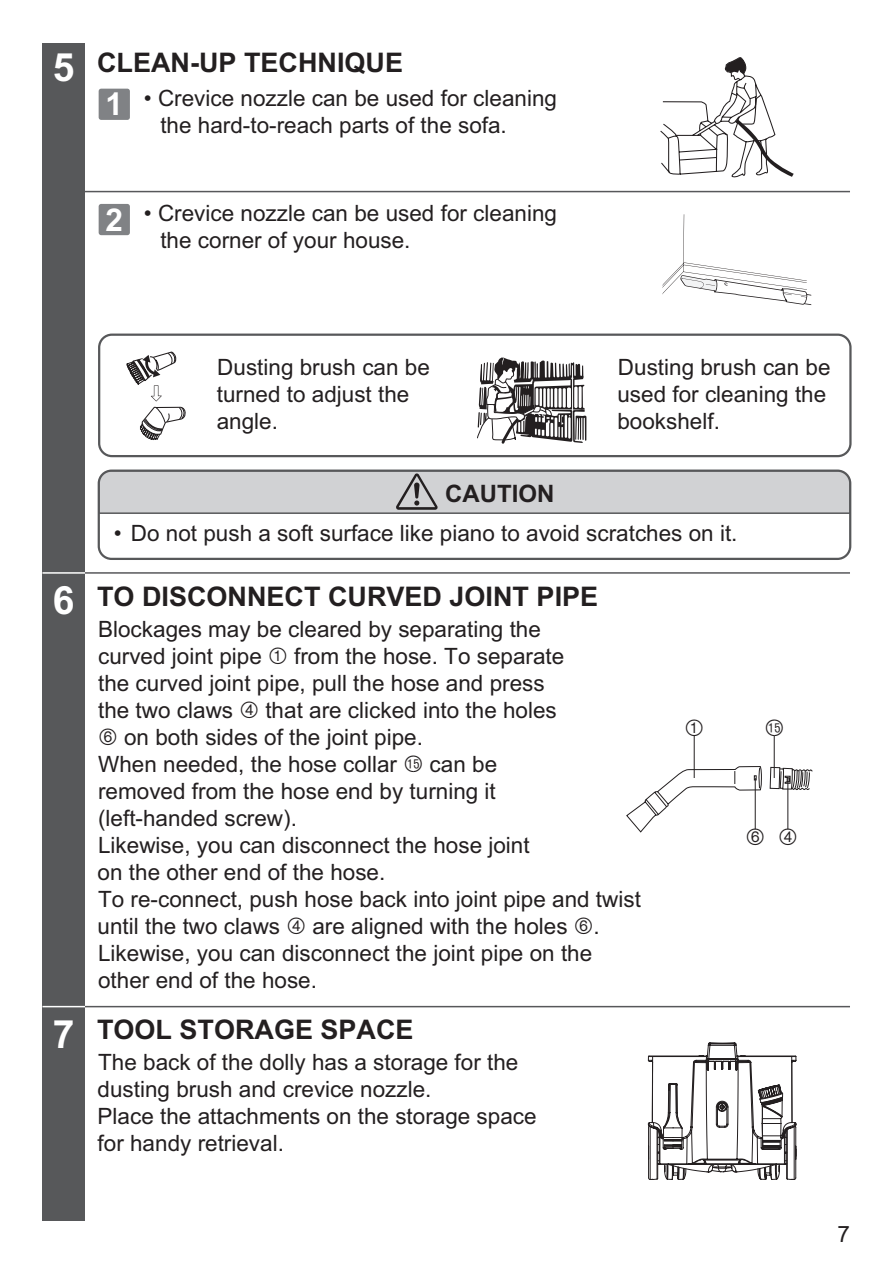
<style>
.page{position:relative;width:893px;height:1263px;background:#fff}
.page>*{position:absolute;margin:0;border:0;box-sizing:border-box;transform-origin:0 0}
.t1{font:700 31.5px "Arial";color:#fff}
.t2{font:700 27px "Arial";color:#231f20}
.t3{font:700 24px "Arial";color:#231f20}
.t4{font:22.5px/27px "Arial";color:#231f20}
.t5{font:22.5px "Circle Frame";color:#231f20}
.s1{font-size:39px;color:#fff}
.s2{font-family:"Circle Frame"}
</style>
<div class="page">
<div style="left:42px;top:43px;width:43px;height:1177px;background:#57585a"></div>
<hr style="left:42px;top:191px;width:808px;height:1px;background:#57585a">
<hr style="left:42px;top:572px;width:808px;height:2px;background:#57585a">
<hr style="left:42px;top:572px;width:43px;height:2px;background:#fff">
<hr style="left:42px;top:1006px;width:808px;height:1px;background:#57585a">
<hr style="left:42px;top:1006px;width:43px;height:1px;background:#fff">
<div style="left:98px;top:334px;width:753px;height:123px;border:2px solid #57585a;border-radius:13px"></div>
<svg style="left:477px;top:357px;width:109px;height:101px"></svg>
<svg style="left:126px;top:351px;width:60px;height:90px"></svg>
<svg style="left:662px;top:214px;width:149px;height:91px"></svg>
<svg style="left:660px;top:57px;width:134px;height:121px"></svg>
<hr style="left:694px;top:736px;width:1px;height:42px;background:#231f20">
<hr style="left:774px;top:736px;width:1px;height:42px;background:#231f20">
<svg style="left:626px;top:766px;width:187px;height:67px"></svg>
<svg style="left:648px;top:1042px;width:148px;height:138px"></svg>
<div style="left:99px;top:471px;width:751px;height:42px;background:#d1d2d4"></div>
<div style="left:99px;top:471px;width:751px;height:43px;border:2px solid #57585a"></div>
<div style="left:98px;top:470px;width:753px;height:90px;border:2px solid #57585a;border-radius:13px"></div>
<svg style="left:395px;top:473px;width:43px;height:37px"></svg>
<div style="left:99px;top:89px;width:31px;height:31px;background:#808285;border-radius:3px"></div>
<div style="left:99px;top:204px;width:31px;height:31px;background:#808285;border-radius:3px"></div>
<p class="t2" style="left:53px;top:53px;width:352px"><span class="s1">5</span> CLEAN-UP TECHNIQUE</p>
<p class="t4" style="left:160px;top:87px;width:398px;text-indent:-17px">• Crevice nozzle can be used for cleaning the hard-to-reach parts of the sofa.</p>
<h1 class="t1" style="left:105px;top:93px;width:19px">1</h1>
<h1 class="t1" style="left:105px;top:208px;width:19px">2</h1>
<p class="t4" style="left:160px;top:202px;width:398px;text-indent:-17px">• Crevice nozzle can be used for cleaning the corner of your house.</p>
<p class="t4" style="left:217px;top:356px;width:215px">Dusting brush can be turned to adjust the angle.</p>
<p class="t4" style="left:617px;top:356px;width:215px">Dusting brush can be used for cleaning the bookshelf.</p>
<p class="t3" style="left:445px;top:485px;width:111px">CAUTION</p>
<p class="t4" style="left:114px;top:521px;width:625px">• Do not push a soft surface like piano to avoid scratches on it.</p>
<p class="t2" style="left:53px;top:586px;width:547px"><span class="s1">6</span> TO DISCONNECT CURVED JOINT PIPE</p>
<p class="t4" style="left:98px;top:617px;width:545px">Blockages may be cleared by separating the<br>curved joint pipe <span class="s2">1</span> from the hose. To separate<br>the curved joint pipe, pull the hose and press<br>the two claws <span class="s2">4</span> that are clicked into the holes<br><span class="s2">6</span> on both sides of the joint pipe.<br>When needed, the hose collar <span class="s2">bp</span> can be<br>removed from the hose end by turning it<br>(left-handed screw).<br>Likewise, you can disconnect the hose joint<br>on the other end of the hose.<br>To re-connect, push hose back into joint pipe and twist until the two claws <span class="s2">4</span> are aligned with the holes <span class="s2">6</span>.<br>Likewise, you can disconnect the joint pipe on the other end of the hose.</p>
<p class="t2" style="left:53px;top:1020px;width:362px"><span class="s1">7</span> TOOL STORAGE SPACE</p>
<p class="t4" style="left:98px;top:1051px;width:440px">The back of the dolly has a storage for the dusting brush and crevice nozzle.<br>Place the attachments on the storage space for handy retrieval.</p>
<p class="t5" style="left:684px;top:715px;width:21px">1</p>
<p class="t5" style="left:764px;top:715px;width:22px">bp</p>
<p class="t5" style="left:745px;top:824px;width:54px">6 4</p>
<p class="t4" style="left:837px;top:1223px;width:14px">7</p>
</div>
